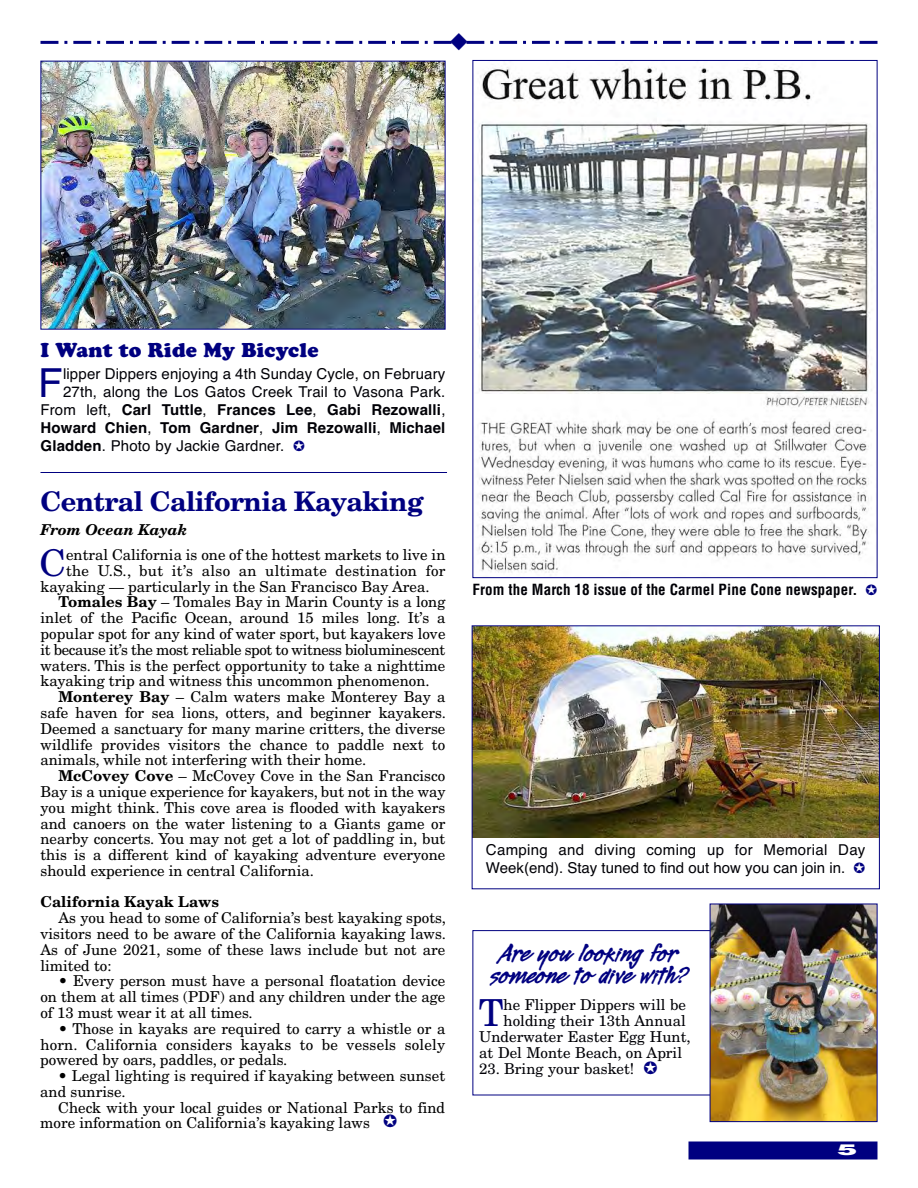
<style>
.page{position:relative;width:918px;height:1188px;background:#fff}
.page>*{position:absolute;margin:0;border:0;box-sizing:border-box;transform-origin:0 0}
.t1{font:40.05px "Helvetica";color:#000080}
.t2{font:37.2px "New Century Schlbk";color:#000080}
.t3{font:36.75px "New Century Schlbk";color:#000080}
.t4{font:700 30px/22.5px "Legault";letter-spacing:-.01em;color:#000080;text-align:center}
.t5{font:700 27px "New Century Schlbk";letter-spacing:-.025em;color:#000080}
.t6{font:900 21px "Cooper";letter-spacing:.01em;color:#000080}
.t7{font:15px/15.8px "New Century Schlbk";color:#000;text-align:justify}
.t8{font:15px/18.1px "Helvetica";letter-spacing:.01em;color:#000006}
.t9{font:15px "New Century Schlbk";color:#000006}
.t10{font:700 15px "Helvetica";letter-spacing:.01em;color:#000006}
.t11{font:15px "New Century Schlbk";letter-spacing:-.025em;color:#000}
.t12{font:700 condensed 15px "Helvetica";letter-spacing:.01em;color:#000006}
.t13{font:15px "New Century Schlbk";letter-spacing:.02em;color:#000}
.t14{font:700 15px "New Century Schlbk";color:#000}
.t15{font:italic 700 15px "New Century Schlbk";color:#000}
.t16{font:900 15px "Helvetica";color:#fff;scale:2 1}
.s1{font-weight:400}
.s2{font-weight:700}
</style>
<div class="page">
<div style="left:688px;top:1142px;width:190px;height:18px;background:#000080"></div>
<hr style="left:40px;top:41px;width:18px;height:3px;background:#000080">
<hr style="left:860px;top:41px;width:17px;height:3px;background:#000080">
<img style="left:42px;top:63px;width:402px;height:265px">
<img style="left:478px;top:64px;width:394px;height:509px">
<div style="left:472px;top:930px;width:256px;height:165px;border:1px solid #000080"></div>
<img style="left:712px;top:906px;width:164px;height:214px">
<div style="left:710px;top:904px;width:168px;height:218px;border:1px solid #000080"></div>
<hr style="left:40px;top:472px;width:407px;height:1px;background:#000080">
<img style="left:474px;top:627px;width:404px;height:211px">
<div style="left:472px;top:625px;width:408px;height:264px;border:1px solid #000080"></div>
<svg style="left:58px;top:40px;width:802px;height:4px"></svg>
<h3 class="t6" style="left:40px;top:337px;width:280px">I Want to Ride My Bicycle</h3>
<h1 class="t1" style="left:38px;top:360px;width:26px">F</h1>
<p class="t8" style="left:63px;top:365px;width:384px">lipper Dippers enjoying a 4th Sunday Cycle, on February</p>
<p class="t8" style="left:63px;top:383px;width:384px">27th, along the Los Gatos Creek Trail to Vasona Park.</p>
<p class="t10" style="left:40px;top:401px;width:407px"><span class="s1">From left,</span> Carl Tuttle<span class="s1">,</span> Frances Lee<span class="s1">,</span> Gabi Rezowalli<span class="s1">,</span></p>
<p class="t10" style="left:41px;top:419px;width:406px">Howard Chien<span class="s1">,</span> Tom Gardner<span class="s1">,</span> Jim Rezowalli<span class="s1">,</span> Michael</p>
<p class="t8" style="left:41px;top:437px;width:245px"><span class="s2">Gladden</span>. Photo by Jackie Gardner.</p>
<h3 class="t5" style="left:41px;top:492px;width:385px">Central California Kayaking</h3>
<p class="t15" style="left:41px;top:525px;width:148px">From Ocean Kayak</p>
<h3 class="t3" style="left:40px;top:549px;width:28px">C</h3>
<p class="t7" style="left:66px;top:548px;width:381px">entral California is one of the hottest markets to live in</p>
<p class="t13" style="left:66px;top:565px;width:381px">the U.S., but it’s also an ultimate destination for</p>
<p class="t7" style="left:41px;top:580px;width:391px">kayaking — particularly in the San Francisco Bay Area.</p>
<p class="t7" style="left:59px;top:596px;width:389px"><span class="s2">Tomales Bay</span> – Tomales Bay in Marin County is a long</p>
<p class="t7" style="left:41px;top:611px;width:407px">inlet of the Pacific Ocean, around 15 miles long. It’s a</p>
<p class="t7" style="left:41px;top:627px;width:406px">popular spot for any kind of water sport, but kayakers love</p>
<p class="t11" style="left:41px;top:644px;width:406px">it because it’s the most reliable spot to witness bioluminescent</p>
<p class="t7" style="left:40px;top:659px;width:407px">waters. This is the perfect opportunity to take a nighttime</p>
<p class="t7" style="left:40px;top:675px;width:391px">kayaking trip and witness this uncommon phenomenon.</p>
<p class="t7" style="left:58px;top:690px;width:388px"><span class="s2">Monterey Bay</span> – Calm waters make Monterey Bay a</p>
<p class="t7" style="left:40px;top:706px;width:407px">safe haven for sea lions, otters, and beginner kayakers.</p>
<p class="t7" style="left:40px;top:722px;width:407px">Deemed a sanctuary for many marine critters, the diverse</p>
<p class="t7" style="left:40px;top:738px;width:406px">wildlife provides visitors the chance to paddle next to</p>
<p class="t7" style="left:40px;top:754px;width:327px">animals, while not interfering with their home.</p>
<p class="t7" style="left:58px;top:769px;width:389px"><span class="s2">McCovey Cove</span> – McCovey Cove in the San Francisco</p>
<p class="t7" style="left:40px;top:785px;width:407px">Bay is a unique experience for kayakers, but not in the way</p>
<p class="t7" style="left:40px;top:801px;width:406px">you might think. This cove area is flooded with kayakers</p>
<p class="t7" style="left:40px;top:817px;width:406px">and canoers on the water listening to a Giants game or</p>
<p class="t7" style="left:40px;top:833px;width:407px">nearby concerts. You may not get a lot of paddling in, but</p>
<p class="t7" style="left:40px;top:848px;width:407px">this is a different kind of kayaking adventure everyone</p>
<p class="t7" style="left:40px;top:864px;width:275px">should experience in central California.</p>
<p class="t14" style="left:40px;top:897px;width:180px">California Kayak Laws</p>
<p class="t7" style="left:40px;top:911px;width:407px;text-indent:18px">As you head to some of California’s best kayaking spots, visitors need to be aware of the California kayaking laws.<br>As of June 2021, some of these laws include but not are limited to:</p>
<p class="t7" style="left:40px;top:975px;width:407px;text-indent:18px">• Every person must have a personal floatation device on them at all times (PDF) and any children under the age of 13 must wear it at all times.</p>
<p class="t7" style="left:40px;top:1022px;width:407px;text-indent:18px">• Those in kayaks are required to carry a whistle or a horn. California considers kayaks to be vessels solely powered by oars, paddles, or pedals.</p>
<p class="t7" style="left:40px;top:1069px;width:407px;text-indent:18px">• Legal lighting is required if kayaking between sunset and sunrise.</p>
<p class="t7" style="left:40px;top:1101px;width:407px;text-indent:18px">Check with your local guides or National Parks to find more information on California’s kayaking laws</p>
<p class="t12" style="left:472px;top:584px;width:387px">From the March 18 issue of the Carmel Pine Cone newspaper.</p>
<p class="t8" style="left:486px;top:841px;width:381px">Camping and diving coming up for Memorial Day<br>Week(end). Stay tuned to find out how you can join in.</p>
<h3 class="t4" style="left:491px;top:944px;width:199px">Are you looking for someone to dive with?</h3>
<h2 class="t2" style="left:479px;top:999px;width:26px">T</h2>
<p class="t9" style="left:504px;top:999px;width:184px">he Flipper Dippers will be</p>
<p class="t9" style="left:504px;top:1015px;width:184px">holding their 13th Annual</p>
<p class="t9" style="left:479px;top:1031px;width:213px">Underwater Easter Egg Hunt,</p>
<p class="t9" style="left:479px;top:1047px;width:204px">at Del Monte Beach, on April</p>
<p class="t9" style="left:479px;top:1063px;width:157px">23. Bring your basket!</p>
<p class="t16" style="left:837px;top:1140px;width:12px">5</p>
</div>
